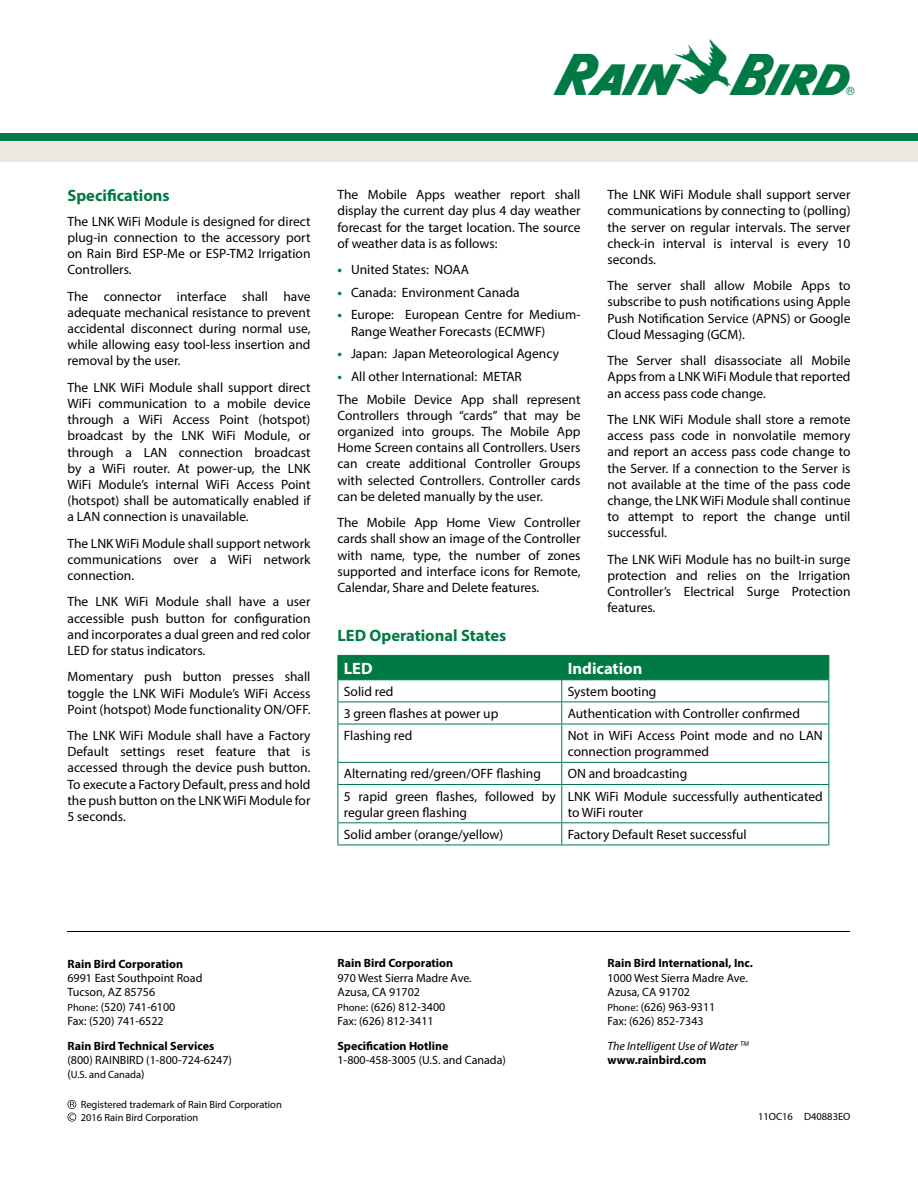
<style>
.page{position:relative;width:918px;height:1188px;background:#fff}
.page>*{position:absolute;margin:0;border:0;box-sizing:border-box;transform-origin:0 0}
.t1{font:49.5px "Rain Bird Regular";color:#007a45}
.Paragraph_Header{font:700 16.5px "Myriad Pro";color:#007a45}
.White_Text{font:700 16.5px "Myriad Pro";color:#fff}
.t2{font:13.5px/16.2px "Myriad Pro";color:#000;text-align:justify}
.t3{font:12px/14.4px "Myriad Pro";color:#000}
.t4{font:700 12px "Myriad Pro";color:#000}
.t5{font:italic 12px/14.4px "Myriad Pro";color:#000}
.Datecode___D_No{font:10.5px/12.6px "Myriad Pro";color:#000}
.s1{font-weight:700;color:#007a45}
.s2{font-size:10.5px}
.s3{font-size:12px}
.s4{font-weight:700;font-style:normal}
</style>
<div class="page">
<div style="left:0;top:143px;width:918px;height:19px;background:#ede8df"></div>
<div style="left:0;top:133px;width:918px;height:7px;background:#007a45"></div>
<hr style="left:68px;top:932px;width:782px;height:1px;background:#000">
<svg style="left:338px;top:655px;width:491px;height:69px"></svg>
<hr style="left:338px;top:724px;width:224px;height:1px;background:#007a45">
<hr style="left:338px;top:724px;width:1px;height:38px;background:#007a45">
<hr style="left:562px;top:724px;width:267px;height:1px;background:#007a45">
<hr style="left:561px;top:724px;width:1px;height:38px;background:#007a45">
<hr style="left:828px;top:724px;width:1px;height:38px;background:#007a45">
<hr style="left:338px;top:762px;width:224px;height:1px;background:#007a45">
<svg style="left:338px;top:763px;width:1px;height:21px"></svg>
<hr style="left:562px;top:762px;width:267px;height:1px;background:#007a45">
<svg style="left:561px;top:763px;width:1px;height:21px"></svg>
<svg style="left:828px;top:763px;width:1px;height:21px"></svg>
<hr style="left:338px;top:784px;width:224px;height:1px;background:#007a45">
<hr style="left:338px;top:785px;width:1px;height:37px;background:#007a45">
<hr style="left:562px;top:784px;width:267px;height:1px;background:#007a45">
<hr style="left:561px;top:785px;width:1px;height:37px;background:#007a45">
<hr style="left:828px;top:785px;width:1px;height:37px;background:#007a45">
<hr style="left:338px;top:822px;width:224px;height:1px;background:#007a45">
<svg style="left:338px;top:823px;width:1px;height:22px"></svg>
<hr style="left:562px;top:822px;width:267px;height:1px;background:#007a45">
<svg style="left:561px;top:823px;width:1px;height:22px"></svg>
<svg style="left:828px;top:823px;width:1px;height:22px"></svg>
<hr style="left:338px;top:845px;width:224px;height:1px;background:#007a45">
<hr style="left:562px;top:845px;width:267px;height:1px;background:#007a45">
<h1 class="t1" style="left:554px;top:49px;width:307px">Rain+Birdt</h1>
<p class="Paragraph_Header" style="left:68px;top:185px;width:104px">Specifications</p>
<p class="t2" style="left:68px;top:213px;width:245px">The LNK WiFi Module is designed for direct plug-in connection to the accessory port on Rain Bird ESP-Me or ESP-TM2 Irrigation Controllers.</p>
<p class="t2" style="left:68px;top:288px;width:245px">The connector interface shall have adequate mechanical resistance to prevent accidental disconnect during normal use, while allowing easy tool-less insertion and removal by the user.</p>
<p class="t2" style="left:68px;top:379px;width:245px">The LNK WiFi Module shall support direct WiFi communication to a mobile device through a WiFi Access Point (hotspot) broadcast by the LNK WiFi Module, or through a LAN connection broadcast by a WiFi router. At power-up, the LNK WiFi Module’s internal WiFi Access Point (hotspot) shall be automatically enabled if a LAN connection is unavailable.</p>
<p class="t2" style="left:68px;top:535px;width:245px">The LNK WiFi Module shall support network communications over a WiFi network connection.</p>
<p class="t2" style="left:68px;top:594px;width:245px">The LNK WiFi Module shall have a user accessible push button for configuration and incorporates a dual green and red color LED for status indicators.</p>
<p class="t2" style="left:68px;top:668px;width:245px">Momentary push button presses shall toggle the LNK WiFi Module’s WiFi Access Point (hotspot) Mode functionality ON/OFF.</p>
<p class="t2" style="left:68px;top:727px;width:245px">The LNK WiFi Module shall have a Factory Default settings reset feature that is accessed through the device push button.<br>To execute a Factory Default, press and hold the push button on the LNK WiFi Module for 5 seconds.</p>
<p class="t2" style="left:338px;top:186px;width:245px">The Mobile Apps weather report shall display the current day plus 4 day weather forecast for the target location. The source of weather data is as follows:</p>
<p class="t2" style="left:338px;top:261px;width:133px"><span class="s1">•</span> United States: NOAA</p>
<p class="t2" style="left:338px;top:284px;width:184px"><span class="s1">•</span> Canada: Environment Canada</p>
<p class="t2" style="left:351px;top:307px;width:231px;text-indent:-14px"><span class="s1">•</span> Europe: European Centre for Medium-<br>Range Weather Forecasts (ECMWF)</p>
<p class="t2" style="left:338px;top:345px;width:223px"><span class="s1">•</span> Japan: Japan Meteorological Agency</p>
<p class="t2" style="left:338px;top:368px;width:186px"><span class="s1">•</span> All other International: METAR</p>
<p class="t2" style="left:338px;top:391px;width:245px">The Mobile Device App shall represent Controllers through “cards” that may be organized into groups. The Mobile App Home Screen contains all Controllers. Users can create additional Controller Groups with selected Controllers. Controller cards can be deleted manually by the user.</p>
<p class="t2" style="left:338px;top:514px;width:245px">The Mobile App Home View Controller cards shall show an image of the Controller with name, type, the number of zones supported and interface icons for Remote, Calendar, Share and Delete features.</p>
<p class="t2" style="left:608px;top:186px;width:245px">The LNK WiFi Module shall support server communications by connecting to (polling) the server on regular intervals. The server check-in interval is interval is every 10 seconds.</p>
<p class="t2" style="left:608px;top:277px;width:245px">The server shall allow Mobile Apps to subscribe to push notifications using Apple Push Notification Service (APNS) or Google Cloud Messaging (GCM).</p>
<p class="t2" style="left:608px;top:352px;width:245px">The Server shall disassociate all Mobile Apps from a LNK WiFi Module that reported an access pass code change.</p>
<p class="t2" style="left:608px;top:411px;width:245px">The LNK WiFi Module shall store a remote access pass code in nonvolatile memory and report an access pass code change to the Server. If a connection to the Server is not available at the time of the pass code change, the LNK WiFi Module shall continue to attempt to report the change until successful.</p>
<p class="t2" style="left:608px;top:551px;width:245px">The LNK WiFi Module has no built-in surge protection and relies on the Irrigation Controller’s Electrical Surge Protection features.</p>
<p class="Paragraph_Header" style="left:338px;top:625px;width:170px">LED Operational States</p>
<p class="White_Text" style="left:344px;top:657px;width:30px">LED</p>
<p class="White_Text" style="left:568px;top:657px;width:76px">Indication</p>
<p class="t2" style="left:344px;top:683px;width:51px">Solid red</p>
<p class="t2" style="left:568px;top:683px;width:90px">System booting</p>
<p class="t2" style="left:344px;top:705px;width:156px">3 green flashes at power up</p>
<p class="t2" style="left:568px;top:705px;width:234px">Authentication with Controller confirmed</p>
<p class="t2" style="left:344px;top:727px;width:70px">Flashing red</p>
<p class="t2" style="left:568px;top:727px;width:257px">Not in WiFi Access Point mode and no LAN connection programmed</p>
<p class="t2" style="left:344px;top:766px;width:199px">Alternating red/green/OFF flashing</p>
<p class="t2" style="left:568px;top:766px;width:121px">ON and broadcasting</p>
<p class="t2" style="left:344px;top:788px;width:213px">5 rapid green flashes, followed by regular green flashing</p>
<p class="t2" style="left:568px;top:788px;width:257px">LNK WiFi Module successfully authenticated to WiFi router</p>
<p class="t2" style="left:344px;top:826px;width:161px">Solid amber (orange/yellow)</p>
<p class="t2" style="left:568px;top:826px;width:180px">Factory Default Reset successful</p>
<p class="t4" style="left:68px;top:956px;width:117px">Rain Bird Corporation</p>
<p class="t3" style="left:68px;top:970px;width:136px">6991 East Southpoint Road<br>Tucson, AZ 85756<br><span class="s2">Phone</span>: (520) 741-6100<br>Fax: (520) 741-6522</p>
<p class="t4" style="left:68px;top:1038px;width:148px">Rain Bird Technical Services</p>
<p class="t3" style="left:68px;top:1053px;width:166px">(800) RAINBIRD (1-800-724-6247)</p>
<p class="Datecode___D_No" style="left:68px;top:1068px;width:79px"><span class="s3">(</span>U.S. and Canada<span class="s3">)</span></p>
<p class="Datecode___D_No" style="left:81px;top:1098px;width:203px">Registered trademark of Rain Bird Corporation<br>2016 Rain Bird Corporation</p>
<p class="t4" style="left:338px;top:956px;width:117px">Rain Bird Corporation</p>
<p class="t3" style="left:338px;top:970px;width:136px">970 West Sierra Madre Ave.<br>Azusa, CA 91702<br><span class="s2">Phone</span>: (626) 812-3400<br>Fax: (626) 812-3411</p>
<p class="t4" style="left:338px;top:1038px;width:113px">Specification Hotline</p>
<p class="t3" style="left:338px;top:1053px;width:170px">1-800-458-3005 (U.S. and Canada)</p>
<p class="t4" style="left:608px;top:956px;width:147px">Rain Bird International, Inc.</p>
<p class="t3" style="left:608px;top:970px;width:142px">1000 West Sierra Madre Ave.<br>Azusa, CA 91702<br><span class="s2">Phone</span>: (626) 963-9311<br>Fax: (626) 852-7343</p>
<p class="t5" style="left:608px;top:1038px;width:143px">The Intelligent Use of Water <sup>TM </sup><span class="s4">www.rainbird.com</span></p>
<p class="Datecode___D_No" style="left:758px;top:1111px;width:94px">11OC16 D40883EO</p>
</div>
